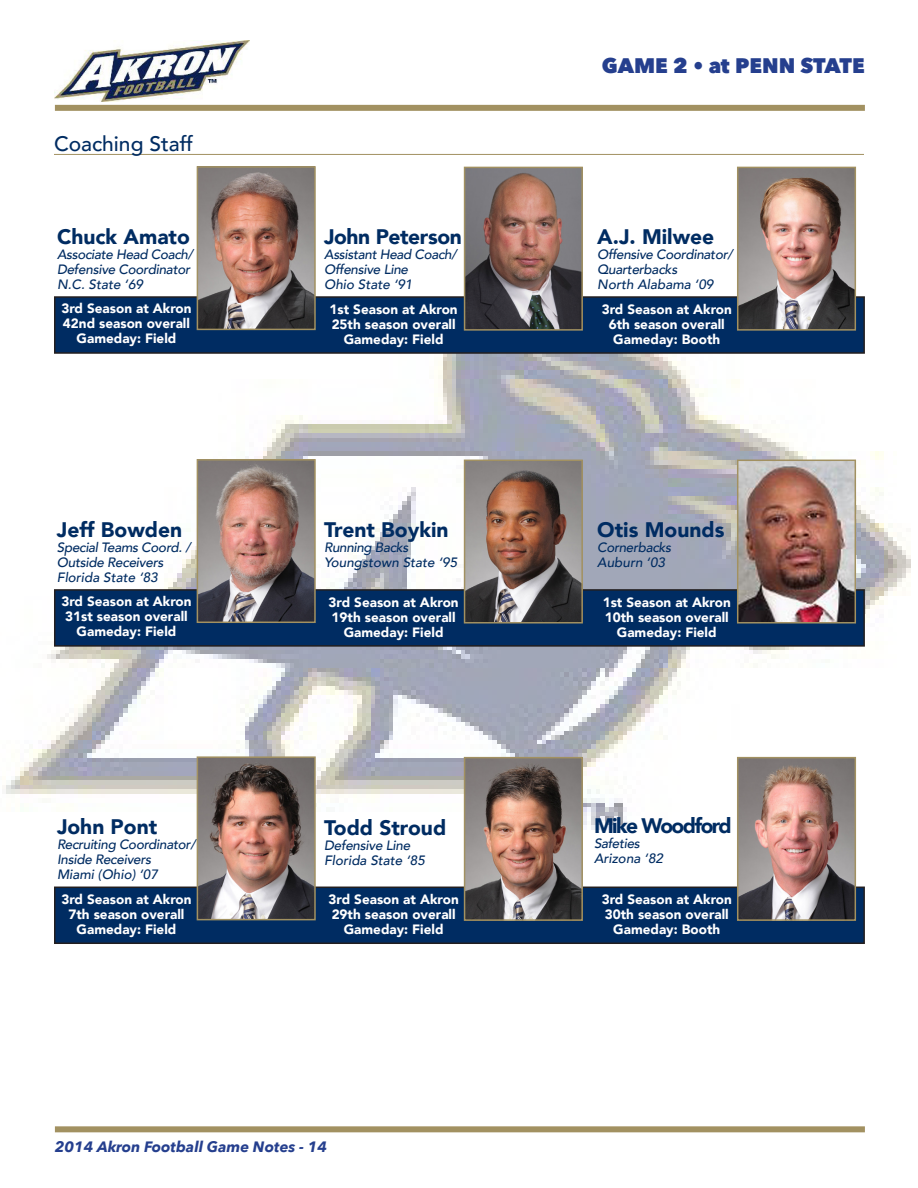
<style>
.page{position:relative;width:918px;height:1188px;background:#fff}
.page>*{position:absolute;margin:0;border:0;box-sizing:border-box;transform-origin:0 0}
.t1{font:900 21px "Avenir";color:#002c62}
.t2{font:800 21px "Avenir Next";color:#253f8e}
.t3{font:500 21px "Avenir";color:#002c62}
.t4{font:900 21px "Avenir";letter-spacing:-.02em;color:#002c62}
.t5{font:900 21px "Avenir";letter-spacing:-.075em;color:#002c62}
.t6{font:italic 700 15px "Avenir Next";color:#253f8e}
.t7{font:900 13.5px "Avenir";color:#fff}
.t8{font:italic 500 13.5px "Avenir";letter-spacing:-.02em;color:#002c62}
.t9{font:italic 500 13.5px "Avenir";color:#002c62}
</style>
<div class="page">
<div style="left:55px;top:105px;width:810px;height:6px;background:#a29161"></div>
<div style="left:55px;top:1126px;width:810px;height:6px;background:#a29161"></div>
<img style="left:55px;top:40px;width:194px;height:62px">
<img style="left:6px;top:354px;width:905px;height:476px">
<hr style="left:54px;top:154px;width:810px;height:1px;background:#a29161">
<div style="left:55px;top:297px;width:809px;height:56px;background:#002c62"></div>
<div style="left:54px;top:296px;width:811px;height:58px;border:2px solid #231f20"></div>
<img style="left:200px;top:169px;width:113px;height:158px">
<div style="left:197px;top:166px;width:119px;height:164px;border:2px solid #a29161"></div>
<img style="left:467px;top:170px;width:113px;height:158px">
<div style="left:464px;top:167px;width:119px;height:164px;border:2px solid #a29161"></div>
<img style="left:740px;top:170px;width:113px;height:158px">
<div style="left:737px;top:167px;width:119px;height:164px;border:2px solid #a29161"></div>
<div style="left:55px;top:590px;width:809px;height:56px;background:#002c62"></div>
<div style="left:54px;top:589px;width:811px;height:58px;border:2px solid #231f20"></div>
<img style="left:200px;top:462px;width:113px;height:158px">
<div style="left:197px;top:459px;width:119px;height:164px;border:2px solid #a29161"></div>
<img style="left:467px;top:463px;width:113px;height:158px">
<div style="left:464px;top:460px;width:119px;height:164px;border:2px solid #a29161"></div>
<img style="left:740px;top:463px;width:113px;height:158px">
<div style="left:737px;top:460px;width:119px;height:164px;border:2px solid #a29161"></div>
<div style="left:55px;top:887px;width:809px;height:56px;background:#002c62"></div>
<div style="left:54px;top:887px;width:811px;height:57px;border:2px solid #231f20"></div>
<img style="left:200px;top:759px;width:113px;height:158px">
<div style="left:197px;top:756px;width:119px;height:164px;border:2px solid #a29161"></div>
<img style="left:467px;top:760px;width:113px;height:158px">
<div style="left:464px;top:757px;width:119px;height:164px;border:2px solid #a29161"></div>
<img style="left:740px;top:760px;width:113px;height:158px">
<div style="left:737px;top:757px;width:119px;height:164px;border:2px solid #a29161"></div>
<p class="t3" style="left:54px;top:125px;width:141px">Coaching Staff</p>
<p class="t1" style="left:57px;top:218px;width:134px">Chuck Amato</p>
<p class="t8" style="left:57px;top:246px;width:138px">Associate Head Coach/</p>
<p class="t8" style="left:57px;top:261px;width:135px">Defensive Coordinator</p>
<p class="t8" style="left:57px;top:276px;width:88px">N.C. State ‘69</p>
<p class="t7" style="left:61px;top:297px;width:132px">3rd Season at Akron</p>
<p class="t7" style="left:63px;top:312px;width:128px">42nd season overall</p>
<p class="t7" style="left:77px;top:327px;width:101px">Gameday: Field</p>
<p class="t1" style="left:57px;top:511px;width:127px">Jeff Bowden</p>
<p class="t8" style="left:57px;top:539px;width:135px">Special Teams Coord. /</p>
<p class="t8" style="left:57px;top:554px;width:108px">Outside Receivers</p>
<p class="t9" style="left:57px;top:569px;width:102px">Florida State ‘83</p>
<p class="t7" style="left:61px;top:590px;width:132px">3rd Season at Akron</p>
<p class="t7" style="left:65px;top:605px;width:124px">31st season overall</p>
<p class="t7" style="left:77px;top:620px;width:101px">Gameday: Field</p>
<p class="t1" style="left:57px;top:809px;width:102px">John Pont</p>
<p class="t8" style="left:57px;top:836px;width:140px">Recruiting Coordinator/</p>
<p class="t8" style="left:57px;top:851px;width:96px">Inside Receivers</p>
<p class="t9" style="left:57px;top:866px;width:102px">Miami (Ohio) ‘07</p>
<p class="t7" style="left:61px;top:887px;width:132px">3rd Season at Akron</p>
<p class="t7" style="left:68px;top:902px;width:117px">7th season overall</p>
<p class="t7" style="left:77px;top:917px;width:101px">Gameday: Field</p>
<p class="t4" style="left:324px;top:219px;width:139px">John Peterson</p>
<p class="t8" style="left:324px;top:247px;width:134px">Assistant Head Coach/</p>
<p class="t8" style="left:324px;top:262px;width:85px">Offensive Line</p>
<p class="t9" style="left:324px;top:277px;width:90px">Ohio State ‘91</p>
<p class="t7" style="left:330px;top:297px;width:130px">1st Season at Akron</p>
<p class="t7" style="left:332px;top:312px;width:125px">25th season overall</p>
<p class="t7" style="left:344px;top:327px;width:101px">Gameday: Field</p>
<p class="t1" style="left:324px;top:512px;width:126px">Trent Boykin</p>
<p class="t8" style="left:324px;top:539px;width:86px">Running Backs</p>
<p class="t9" style="left:324px;top:554px;width:135px">Youngstown State ‘95</p>
<p class="t7" style="left:329px;top:590px;width:132px">3rd Season at Akron</p>
<p class="t7" style="left:332px;top:605px;width:125px">19th season overall</p>
<p class="t7" style="left:344px;top:620px;width:101px">Gameday: Field</p>
<p class="t1" style="left:324px;top:809px;width:124px">Todd Stroud</p>
<p class="t8" style="left:324px;top:837px;width:88px">Defensive Line</p>
<p class="t9" style="left:324px;top:852px;width:102px">Florida State ‘85</p>
<p class="t7" style="left:329px;top:888px;width:132px">3rd Season at Akron</p>
<p class="t7" style="left:332px;top:903px;width:125px">29th season overall</p>
<p class="t7" style="left:344px;top:918px;width:101px">Gameday: Field</p>
<p class="t6" style="left:55px;top:1134px;width:274px">2014 Akron Football Game Notes - 14</p>
<h1 class="t2" style="left:602px;top:53px;width:265px">GAME 2 • at PENN STATE</h1>
<p class="t1" style="left:597px;top:219px;width:119px">A.J. Milwee</p>
<p class="t8" style="left:597px;top:247px;width:137px">Offensive Coordinator/</p>
<p class="t8" style="left:597px;top:262px;width:82px">Quarterbacks</p>
<p class="t9" style="left:597px;top:277px;width:118px">North Alabama ‘09</p>
<p class="t7" style="left:602px;top:297px;width:132px">3rd Season at Akron</p>
<p class="t7" style="left:609px;top:312px;width:117px">6th season overall</p>
<p class="t7" style="left:613px;top:327px;width:108px">Gameday: Booth</p>
<p class="t1" style="left:597px;top:512px;width:129px">Otis Mounds</p>
<p class="t8" style="left:597px;top:539px;width:75px">Cornerbacks</p>
<p class="t9" style="left:597px;top:554px;width:69px">Auburn ‘03</p>
<p class="t7" style="left:603px;top:590px;width:130px">1st Season at Akron</p>
<p class="t7" style="left:605px;top:605px;width:125px">10th season overall</p>
<p class="t7" style="left:617px;top:620px;width:101px">Gameday: Field</p>
<p class="t5" style="left:594px;top:808px;width:139px">Mike Woodford</p>
<p class="t8" style="left:594px;top:835px;width:47px">Safeties</p>
<p class="t9" style="left:594px;top:850px;width:71px">Arizona ‘82</p>
<p class="t7" style="left:602px;top:888px;width:132px">3rd Season at Akron</p>
<p class="t7" style="left:605px;top:903px;width:125px">30th season overall</p>
<p class="t7" style="left:613px;top:918px;width:108px">Gameday: Booth</p>
</div>
